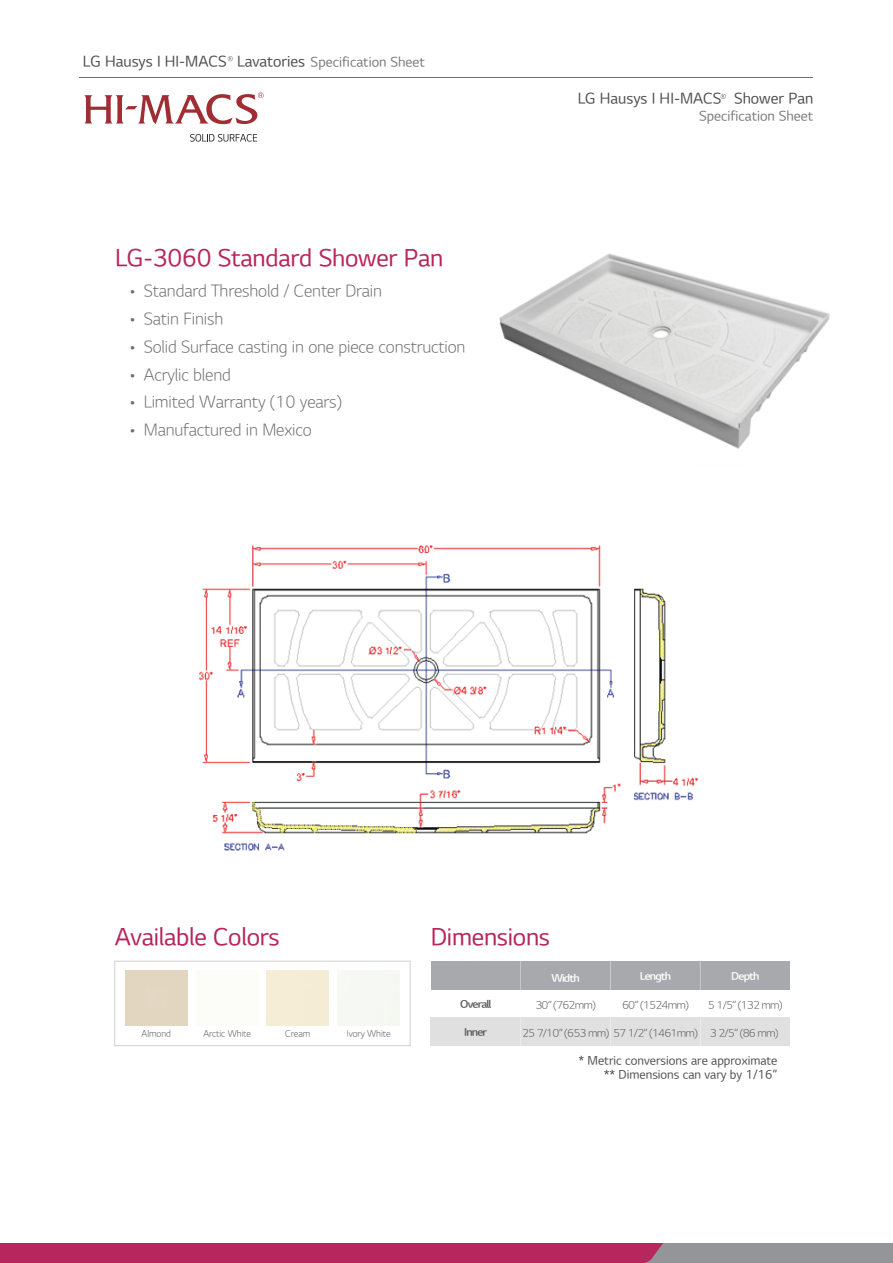
<style>
.page{position:relative;width:893px;height:1263px;background:#fff}
.page>*{position:absolute;margin:0;border:0;box-sizing:border-box;transform-origin:0 0}
.t1{font:24px "LG Sm Ha R";letter-spacing:-.01em;color:#b7265c}
.t2{font:16.5px "LG Sm Ha L";letter-spacing:-.01em;color:#6d6e71}
.t3{font:15px "LG Sm Ha R";color:#4f4f50}
.t4{font:13.5px "LG Sm Ha R";color:#7a7b7e}
.t5{font:12px/14.4px "LG Sm Ha R";color:#4f4f50;text-align:right}
.t6{font:10.5px "LG Sm Ha L";letter-spacing:-.075em;color:#58595b;scale:1.08 1}
.t7{font:10.5px "LG Sm Ha SB";letter-spacing:-.075em;color:#fff;scale:1.08 1}
.t8{font:10.5px "LG Sm Ha SB";letter-spacing:-.075em;color:#58595b;scale:1.08 1}
.t9{font:9px "LG Sm Ha L";letter-spacing:-.01em;color:#58595b}
.s1{font-size:13.5px;color:#7a7b7e}
</style>
<div class="page">
<div style="left:431px;top:1017px;width:359px;height:29px;background:#e1e0e0"></div>
<div style="left:431px;top:961px;width:90px;height:28px;background:#a7a9ac"></div>
<div style="left:521px;top:961px;width:89px;height:28px;background:#a7a9ac"></div>
<div style="left:610px;top:961px;width:90px;height:28px;background:#a7a9ac"></div>
<div style="left:700px;top:961px;width:90px;height:28px;background:#a7a9ac"></div>
<hr style="left:610px;top:961px;width:1px;height:85px;background:#fff">
<hr style="left:700px;top:961px;width:1px;height:85px;background:#fff">
<hr style="left:520px;top:961px;width:1px;height:85px;background:#fff">
<div style="left:114px;top:961px;width:296px;height:85px;border:1px solid #d2d1d0"></div>
<hr style="left:80px;top:77px;width:733px;height:1px;background:#717072">
<svg style="left:721px;top:94px;width:5px;height:5px"></svg>
<svg style="left:228px;top:56px;width:5px;height:5px"></svg>
<svg style="left:84px;top:92px;width:180px;height:32px"></svg>
<svg style="left:190px;top:134px;width:67px;height:8px"></svg>
<svg style="left:0;top:1243px;width:893px;height:20px;background:#ad436b"></svg>
<img style="left:199px;top:545px;width:500px;height:306px">
<img style="left:499px;top:253px;width:331px;height:196px">
<p class="t3" style="left:83px;top:54px;width:343px">LG Hausys I HI-MACS Lavatories <span class="s1">Specification Sheet</span></p>
<h1 class="t1" style="left:115px;top:247px;width:330px">LG-3060 Standard Shower Pan</h1>
<p class="t2" style="left:130px;top:283px;width:253px">• Standard Threshold / Center Drain</p>
<p class="t2" style="left:130px;top:311px;width:95px">• Satin Finish</p>
<p class="t2" style="left:130px;top:339px;width:337px">• Solid Surface casting in one piece construction</p>
<p class="t2" style="left:130px;top:367px;width:102px">• Acrylic blend</p>
<p class="t2" style="left:130px;top:394px;width:213px">• Limited Warranty (10 years)</p>
<p class="t2" style="left:130px;top:422px;width:183px">• Manufactured in Mexico</p>
<p class="t3" style="left:578px;top:92px;width:237px">LG Hausys I HI-MACS Shower Pan</p>
<p class="t4" style="left:699px;top:109px;width:116px">Specification Sheet</p>
<h1 class="t1" style="left:115px;top:926px;width:166px">Available Colors</h1>
<h1 class="t1" style="left:431px;top:926px;width:121px">Dimensions</h1>
<p class="t9" style="left:142px;top:1029px;width:31px">Almond</p>
<p class="t9" style="left:203px;top:1029px;width:49px">Arctic White</p>
<p class="t9" style="left:285px;top:1029px;width:27px">Cream</p>
<p class="t9" style="left:347px;top:1029px;width:45px">Ivory White</p>
<p class="t8" style="left:460px;top:999px;width:30px">Overall</p>
<p class="t8" style="left:464px;top:1027px;width:23px">Inner</p>
<p class="t7" style="left:551px;top:973px;width:28px">Width</p>
<p class="t7" style="left:640px;top:971px;width:31px">Length</p>
<p class="t7" style="left:731px;top:971px;width:28px">Depth</p>
<p class="t6" style="left:535px;top:999px;width:58px">30” (762mm)</p>
<p class="t6" style="left:622px;top:999px;width:63px">60” (1524mm)</p>
<p class="t6" style="left:708px;top:999px;width:71px">5 1/5” (132 mm)</p>
<p class="t6" style="left:522px;top:1028px;width:164px">25 7/10” (653 mm) 57 1/2” (1461mm)</p>
<p class="t6" style="left:710px;top:1028px;width:65px">3 2/5” (86 mm)</p>
<p class="t5" style="left:578px;top:1054px;width:201px">* Metric conversions are approximate ** Dimensions can vary by 1/16”</p>
</div>
